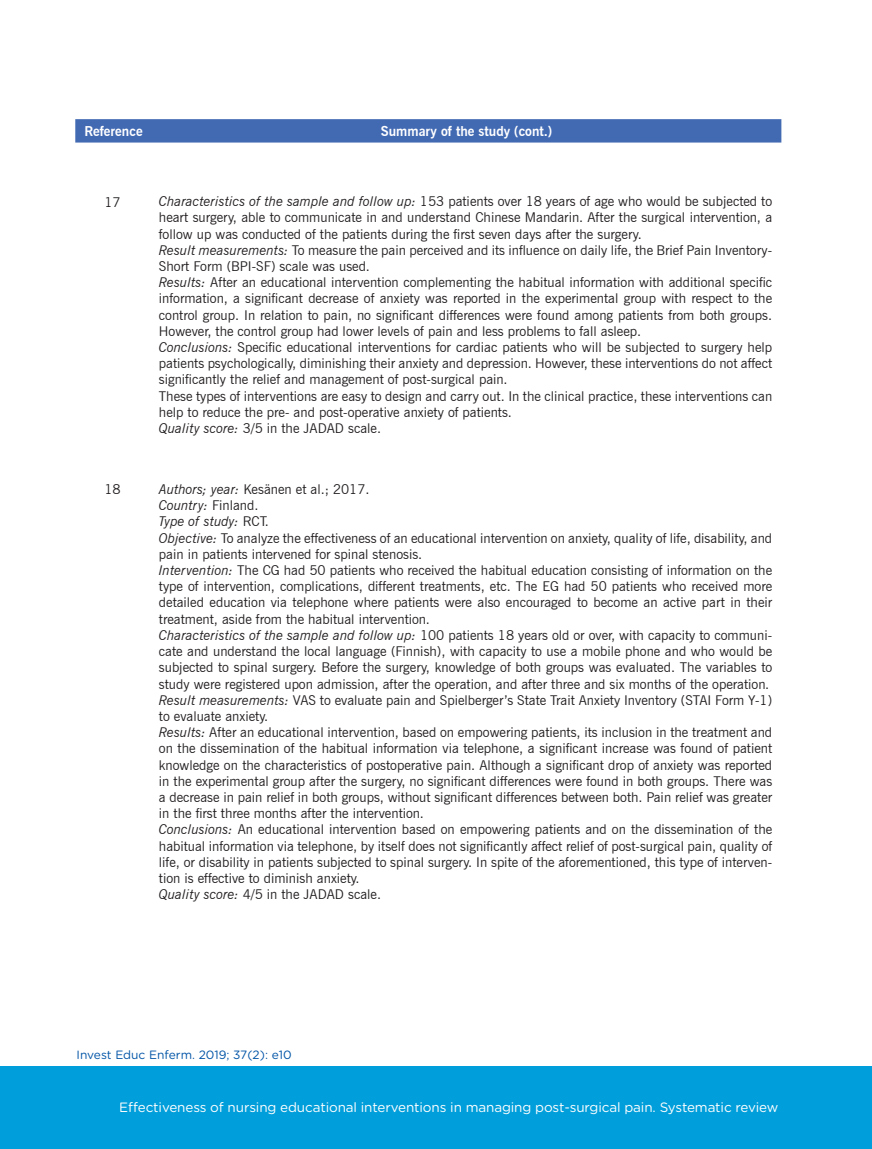
<style>
.page{position:relative;width:872px;height:1149px;background:#fff}
.page>*{position:absolute;margin:0;border:0;box-sizing:border-box;transform-origin:0 0}
.t1{font:13.5px/16.2px "News Gothic BT";color:#231f20}
.t2{font:13.5px "Gotham Rounded";letter-spacing:-.01em;color:#fff}
.t3{font:700 13.5px "News Gothic BT";color:#fff}
.t4{font:12px "Gotham Rounded";color:#0054a6}
.s1{font-style:italic}
</style>
<div class="page">
<div style="left:0;top:1065px;width:871px;height:83px;background:#009edb"></div>
<div style="left:75px;top:119px;width:706px;height:23px;background:#426ab3"></div>
<p class="t3" style="left:84px;top:123px;width:60px">Reference</p>
<p class="t3" style="left:381px;top:123px;width:173px">Summary of the study (cont.)</p>
<p class="t1" style="left:104px;top:194px;width:18px">17</p>
<p class="t1" style="left:159px;top:193px;width:615px"><span class="s1">Characteristics of the sample and follow up:</span> 153 patients over 18 years of age who would be subjected to heart surgery, able to communicate in and understand Chinese Mandarin. After the surgical intervention, a follow up was conducted of the patients during the first seven days after the surgery.<br><span class="s1">Result measurements:</span> To measure the pain perceived and its influence on daily life, the Brief Pain Inventory-Short Form (BPI-SF) scale was used.<br><span class="s1">Results:</span> After an educational intervention complementing the habitual information with additional specific information, a significant decrease of anxiety was reported in the experimental group with respect to the control group. In relation to pain, no significant differences were found among patients from both groups.<br>However, the control group had lower levels of pain and less problems to fall asleep.<br><span class="s1">Conclusions:</span> Specific educational interventions for cardiac patients who will be subjected to surgery help patients psychologically, diminishing their anxiety and depression. However, these interventions do not affect significantly the relief and management of post-surgical pain.<br>These types of interventions are easy to design and carry out. In the clinical practice, these interventions can help to reduce the pre- and post-operative anxiety of patients.<br><span class="s1">Quality score:</span> 3/5 in the JADAD scale.</p>
<p class="t1" style="left:104px;top:481px;width:18px">18</p>
<p class="t1" style="left:159px;top:481px;width:615px"><span class="s1">Authors; year:</span> Kesänen et al.; 2017.<br><span class="s1">Country:</span> Finland.<br><span class="s1">Type of study:</span> RCT.<br><span class="s1">Objective:</span> To analyze the effectiveness of an educational intervention on anxiety, quality of life, disability, and pain in patients intervened for spinal stenosis.<br><span class="s1">Intervention:</span> The CG had 50 patients who received the habitual education consisting of information on the type of intervention, complications, different treatments, etc. The EG had 50 patients who received more detailed education via telephone where patients were also encouraged to become an active part in their treatment, aside from the habitual intervention.<br><span class="s1">Characteristics of the sample and follow up:</span> 100 patients 18 years old or over, with capacity to communi&shy;cate and understand the local language (Finnish), with capacity to use a mobile phone and who would be subjected to spinal surgery. Before the surgery, knowledge of both groups was evaluated. The variables to study were registered upon admission, after the operation, and after three and six months of the operation.<br><span class="s1">Result measurements:</span> VAS to evaluate pain and Spielberger’s State Trait Anxiety Inventory (STAI Form Y-1) to evaluate anxiety.<br><span class="s1">Results:</span> After an educational intervention, based on empowering patients, its inclusion in the treatment and on the dissemination of the habitual information via telephone, a significant increase was found of patient knowledge on the characteristics of postoperative pain. Although a significant drop of anxiety was reported in the experimental group after the surgery, no significant differences were found in both groups. There was a decrease in pain relief in both groups, without significant differences between both. Pain relief was greater in the first three months after the intervention.<br><span class="s1">Conclusions:</span> An educational intervention based on empowering patients and on the dissemination of the habitual information via telephone, by itself does not significantly affect relief of post-surgical pain, quality of life, or disability in patients subjected to spinal surgery. In spite of the aforementioned, this type of interven&shy;tion is effective to diminish anxiety.<br><span class="s1">Quality score:</span> 4/5 in the JADAD scale.</p>
<p class="t4" style="left:77px;top:1046px;width:217px">Invest Educ Enferm. 2019; 37(2): e10</p>
<p class="t2" style="left:119px;top:1097px;width:660px">Effectiveness of nursing educational interventions in managing post-surgical pain. Systematic review</p>
</div>
